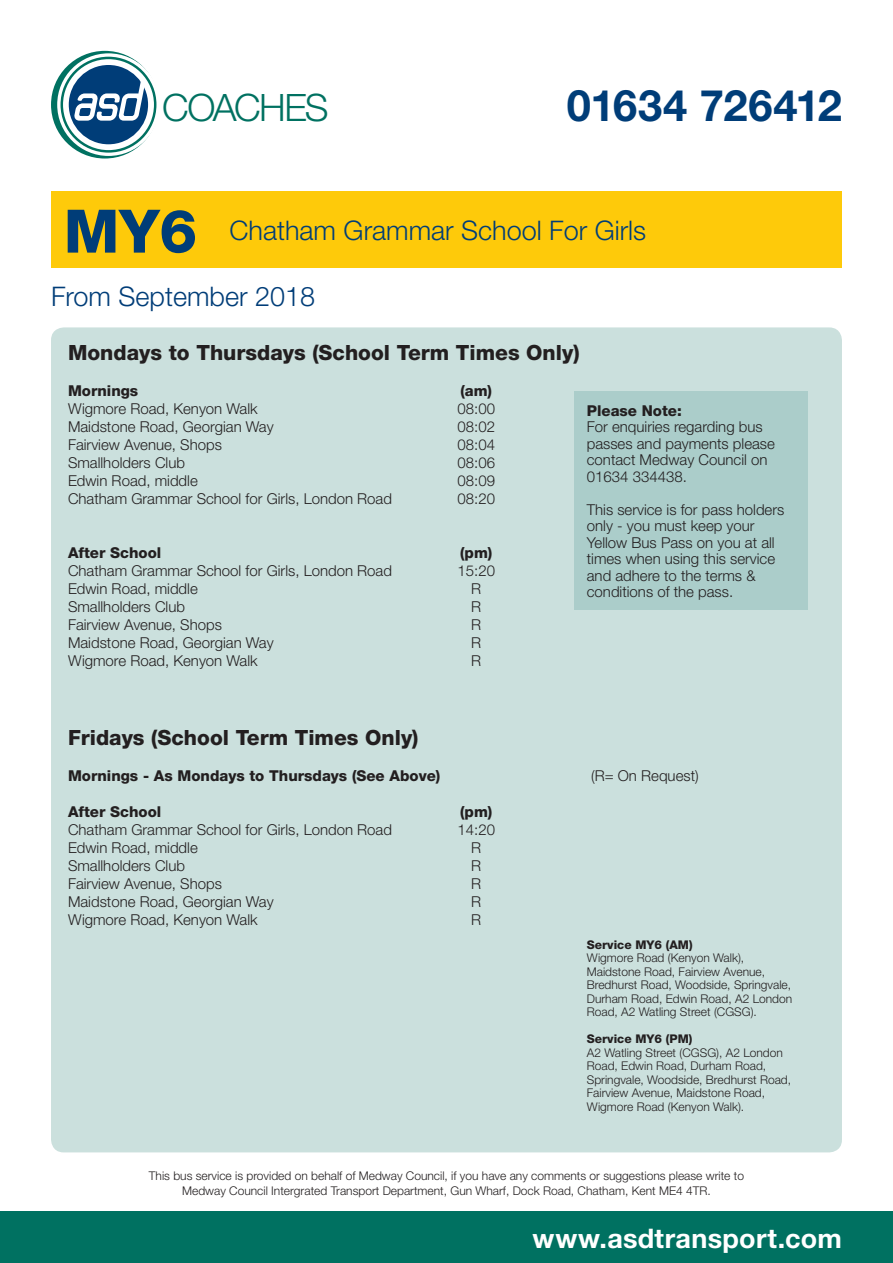
<style>
.page{position:relative;width:893px;height:1263px;background:#fff}
.page>*{position:absolute;margin:0;border:0;box-sizing:border-box;transform-origin:0 0}
.t1{font:800 60px "Helvetica Neue";color:#003d78}
.t2{font:700 43.5px "Helvetica Neue";letter-spacing:-.01em;color:#003d78}
.t3{font:300 37.8px "Helvetica Neue";letter-spacing:-.05em;color:#007161}
.t4{font:300 27px "Helvetica Neue";color:#003d78}
.t5{font:700 27px "Helvetica Neue";letter-spacing:.01em;color:#fff}
.t6{font:800 21px "Helvetica Neue";color:#231f20}
.t7{font:300 15px/16.5px "Helvetica Neue";color:#231f20}
.t8{font:800 15px "Helvetica Neue";color:#231f20}
.t9{font:300 12px/13.5px "Helvetica Neue";color:#231f20}
.t10{font:800 12px "Helvetica Neue";color:#231f20}
</style>
<div class="page">
<div style="left:51px;top:327px;width:791px;height:825px;background:#cbe0dd;border-radius:13px"></div>
<div style="left:51px;top:191px;width:791px;height:77px;background:#feca0a"></div>
<div style="left:0;top:1212px;width:893px;height:51px;background:#007161"></div>
<svg style="left:51px;top:51px;width:108px;height:108px"></svg>
<svg style="left:57px;top:53px;width:103px;height:103px"></svg>
<div style="left:69px;top:65px;width:79px;height:79px;background:#003d78;border-radius:50%"></div>
<div style="left:61px;top:57px;width:95px;height:96px;border:3px solid #007161;border-radius:50%"></div>
<svg style="left:74px;top:79px;width:72px;height:42px"></svg>
<div style="left:574px;top:391px;width:234px;height:219px;background:#abcdca"></div>
<h3 class="t3" style="left:162px;top:84px;width:168px">COACHES</h3>
<h2 class="t2" style="left:567px;top:78px;width:277px">01634 726412</h2>
<h1 class="t1" style="left:64px;top:196px;width:135px">MY6</h1>
<h3 class="t4" style="left:51px;top:280px;width:266px">From September 2018</h3>
<h3 class="t6" style="left:68px;top:340px;width:513px">Mondays to Thursdays (School Term Times Only)</h3>
<p class="t8" style="left:68px;top:382px;width:72px">Mornings</p>
<p class="t8" style="left:460px;top:382px;width:33px">(am)</p>
<p class="t7" style="left:68px;top:400px;width:191px">Wigmore Road, Kenyon Walk</p>
<p class="t7" style="left:457px;top:400px;width:39px">08:00</p>
<p class="t7" style="left:68px;top:418px;width:207px">Maidstone Road, Georgian Way</p>
<p class="t7" style="left:457px;top:418px;width:39px">08:02</p>
<p class="t7" style="left:68px;top:436px;width:155px">Fairview Avenue, Shops</p>
<p class="t7" style="left:457px;top:436px;width:39px">08:04</p>
<p class="t7" style="left:68px;top:454px;width:118px">Smallholders Club</p>
<p class="t7" style="left:457px;top:454px;width:39px">08:06</p>
<p class="t7" style="left:68px;top:472px;width:131px">Edwin Road, middle</p>
<p class="t7" style="left:457px;top:472px;width:39px">08:09</p>
<p class="t7" style="left:68px;top:490px;width:325px">Chatham Grammar School for Girls, London Road</p>
<p class="t7" style="left:457px;top:490px;width:39px">08:20</p>
<h3 class="t4" style="left:230px;top:214px;width:418px">Chatham Grammar School For Girls</h3>
<p class="t8" style="left:587px;top:402px;width:97px">Please Note:</p>
<p class="t7" style="left:587px;top:418px;width:190px">For enquiries regarding bus passes and payments please contact Medway Council on<br>01634 334438.</p>
<p class="t7" style="left:587px;top:501px;width:199px">This service is for pass holders only - you must keep your<br>Yellow Bus Pass on you at all times when using this service and adhere to the terms &amp; conditions of the pass.</p>
<p class="t8" style="left:68px;top:544px;width:95px">After School</p>
<p class="t8" style="left:460px;top:544px;width:34px">(pm)</p>
<p class="t7" style="left:68px;top:562px;width:325px">Chatham Grammar School for Girls, London Road</p>
<p class="t7" style="left:457px;top:562px;width:39px">15:20</p>
<p class="t7" style="left:68px;top:580px;width:131px">Edwin Road, middle</p>
<p class="t7" style="left:471px;top:580px;width:12px">R</p>
<p class="t7" style="left:68px;top:598px;width:118px">Smallholders Club</p>
<p class="t7" style="left:471px;top:598px;width:12px">R</p>
<p class="t7" style="left:68px;top:616px;width:155px">Fairview Avenue, Shops</p>
<p class="t7" style="left:471px;top:616px;width:12px">R</p>
<p class="t7" style="left:68px;top:634px;width:207px">Maidstone Road, Georgian Way</p>
<p class="t7" style="left:471px;top:634px;width:12px">R</p>
<p class="t7" style="left:68px;top:652px;width:191px">Wigmore Road, Kenyon Walk</p>
<p class="t7" style="left:471px;top:652px;width:12px">R</p>
<h3 class="t6" style="left:68px;top:725px;width:352px">Fridays (School Term Times Only)</h3>
<p class="t8" style="left:68px;top:767px;width:374px">Mornings - As Mondays to Thursdays (See Above)</p>
<p class="t7" style="left:591px;top:767px;width:109px">(R= On Request)</p>
<p class="t8" style="left:68px;top:803px;width:95px">After School</p>
<p class="t8" style="left:460px;top:803px;width:34px">(pm)</p>
<p class="t7" style="left:68px;top:821px;width:325px">Chatham Grammar School for Girls, London Road</p>
<p class="t7" style="left:457px;top:821px;width:39px">14:20</p>
<p class="t7" style="left:68px;top:839px;width:131px">Edwin Road, middle</p>
<p class="t7" style="left:471px;top:839px;width:12px">R</p>
<p class="t7" style="left:68px;top:857px;width:118px">Smallholders Club</p>
<p class="t7" style="left:471px;top:857px;width:12px">R</p>
<p class="t7" style="left:68px;top:875px;width:155px">Fairview Avenue, Shops</p>
<p class="t7" style="left:471px;top:875px;width:12px">R</p>
<p class="t7" style="left:68px;top:893px;width:207px">Maidstone Road, Georgian Way</p>
<p class="t7" style="left:471px;top:893px;width:12px">R</p>
<p class="t7" style="left:68px;top:911px;width:191px">Wigmore Road, Kenyon Walk</p>
<p class="t7" style="left:471px;top:911px;width:12px">R</p>
<p class="t10" style="left:587px;top:937px;width:107px">Service MY6 (AM)</p>
<p class="t9" style="left:587px;top:951px;width:207px">Wigmore Road (Kenyon Walk), Maidstone Road, Fairview Avenue, Bredhurst Road, Woodside, Springvale, Durham Road, Edwin Road, A2 London Road, A2 Watling Street (CGSG).</p>
<p class="t10" style="left:587px;top:1032px;width:107px">Service MY6 (PM)</p>
<p class="t9" style="left:587px;top:1045px;width:206px">A2 Watling Street (CGSG), A2 London Road, Edwin Road, Durham Road, Springvale, Woodside, Bredhurst Road, Fairview Avenue, Maidstone Road, Wigmore Road (Kenyon Walk).</p>
<p class="t9" style="left:149px;top:1168px;width:597px;line-height:14.4px;text-align:center">This bus service is provided on behalf of Medway Council, if you have any comments or suggestions please write to<br>Medway Council Intergrated Transport Department, Gun Wharf, Dock Road, Chatham, Kent ME4 4TR.</p>
<h3 class="t5" style="left:532px;top:1222px;width:311px">www.asdtransport.com</h3>
</div>
